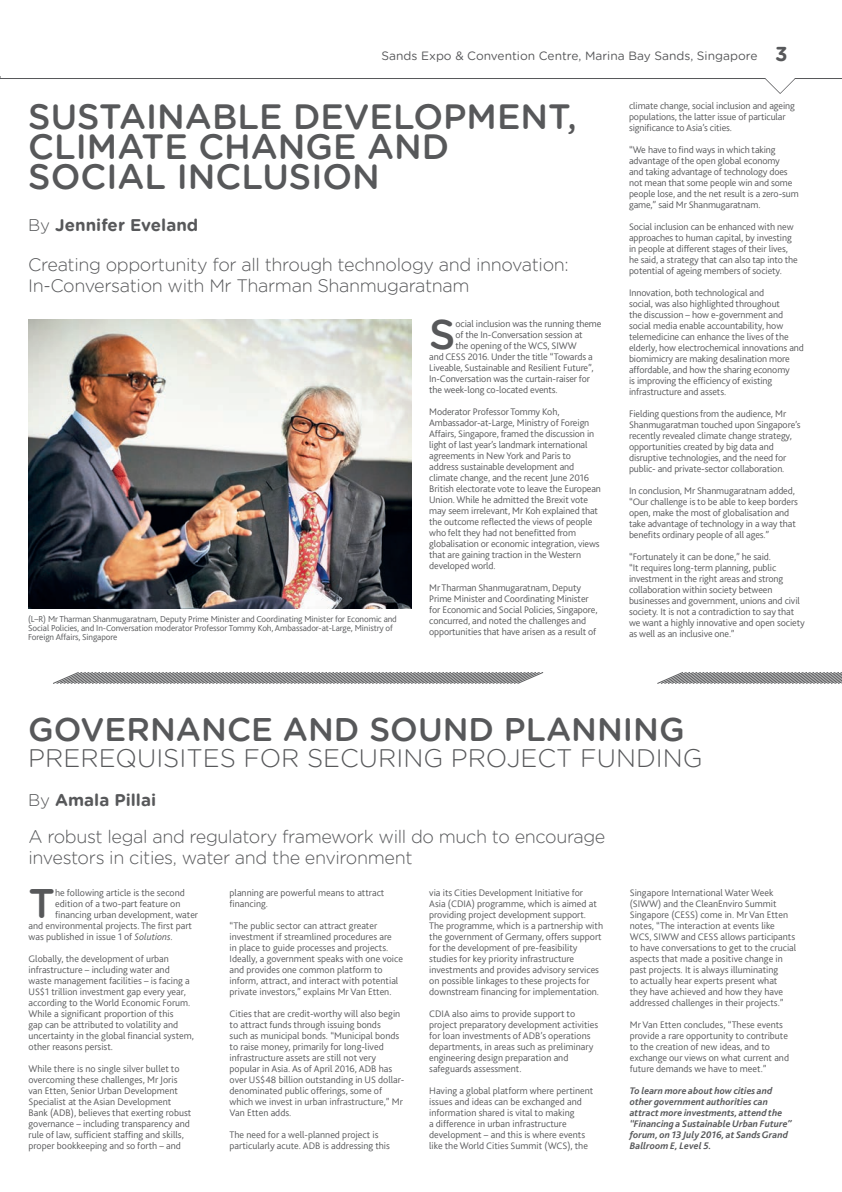
<style>
.page{position:relative;width:842px;height:1192px;background:#fff}
.page>*{position:absolute;margin:0;border:0;box-sizing:border-box;transform-origin:0 0}
.t1{font:500 41.2px "Gotham Rounded";color:#57585a}
.t2{font:500 35.1px/29.8px "Gotham Rounded";color:#57585a}
.t3{font:500 32.7px "Gotham Rounded";color:#57585a}
.t4{font:300 25.3px "Gotham Rounded";color:#57585a}
.t5{font:300 18px/21px "Gotham Rounded";letter-spacing:-.02em;color:#57585a}
.t6{font:700 16.9px "Gotham Rounded";color:#57585a}
.t7{font:12px "Gotham Rounded";color:#57585a}
.t8{font:300 10px/11px "Bliss 2";letter-spacing:-.005em;color:#57585a}
.t9{font:italic 700 10px/11px "Bliss 2";color:#57585a}
.t10{font:300 9.1px/9.1px "Bliss 2";letter-spacing:-.01em;color:#57585a}
.s1{font-weight:700;font-size:20.1px}
.s2{font-weight:300}
.s3{font-style:italic}
</style>
<div class="page">
<svg style="left:0;top:76px;width:842px;height:18px"></svg>
<svg style="left:53px;top:672px;width:490px;height:12px;background:#98999a"></svg>
<svg style="left:657px;top:672px;width:185px;height:12px;background:#9a9a9b"></svg>
<img style="left:28px;top:319px;width:383px;height:289px">
<p class="t7" style="left:382px;top:47px;width:407px">Sands Expo &amp; Convention Centre, Marina Bay Sands, Singapore <span class="s1">3</span></p>
<h2 class="t2" style="left:28px;top:100px;width:550px">SUSTAINABLE DEVELOPMENT,<br>CLIMATE CHANGE AND<br>SOCIAL INCLUSION</h2>
<h3 class="t6" style="left:28px;top:213px;width:172px"><span class="s2">By</span> Jennifer Eveland</h3>
<h3 class="t5" style="left:28px;top:253px;width:542px">Creating opportunity for all through technology and innovation:<br>In-Conversation with Mr Tharman Shanmugaratnam</h3>
<p class="t10" style="left:28px;top:614px;width:370px">(L–R) Mr Tharman Shanmugaratnam, Deputy Prime Minister and Coordinating Minister for Economic and<br>Social Policies, and In-Conversation moderator Professor Tommy Koh, Ambassador-at-Large, Ministry of<br>Foreign Affairs, Singapore</p>
<h1 class="t1" style="left:429px;top:305px;width:28px">S</h1>
<p class="t8" style="left:456px;top:318px;width:147px">ocial inclusion was the running theme</p>
<p class="t8" style="left:456px;top:329px;width:129px">of the In-Conversation session at</p>
<p class="t8" style="left:456px;top:340px;width:123px">the opening of the WCS, SIWW</p>
<p class="t8" style="left:429px;top:351px;width:165px">and CESS 2016. Under the title “Towards a</p>
<p class="t8" style="left:429px;top:362px;width:166px">Liveable, Sustainable and Resilient Future”,</p>
<p class="t8" style="left:429px;top:373px;width:162px">In-Conversation was the curtain-raiser for</p>
<p class="t8" style="left:429px;top:384px;width:130px">the week-long co-located events.</p>
<p class="t8" style="left:429px;top:406px;width:173px">Moderator Professor Tommy Koh, Ambassador-at-Large, Ministry of Foreign Affairs, Singapore, framed the discussion in light of last year’s landmark international agreements in New York and Paris to address sustainable development and climate change, and the recent June 2016<br>British electorate vote to leave the European Union. While he admitted the Brexit vote may seem irrelevant, Mr Koh explained that the outcome reflected the views of people who felt they had not benefitted from globalisation or economic integration, views that are gaining traction in the Western developed world.</p>
<p class="t8" style="left:429px;top:582px;width:170px">Mr Tharman Shanmugaratnam, Deputy Prime Minister and Coordinating Minister for Economic and Social Policies, Singapore, concurred, and noted the challenges and opportunities that have arisen as a result of</p>
<p class="t8" style="left:629px;top:100px;width:167px">climate change, social inclusion and ageing populations, the latter issue of particular significance to Asia’s cities.</p>
<p class="t8" style="left:629px;top:144px;width:171px">“We have to find ways in which taking advantage of the open global economy<br>and taking advantage of technology does not mean that some people win and some people lose, and the net result is a zero-sum game,” said Mr Shanmugaratnam.</p>
<p class="t8" style="left:629px;top:221px;width:170px">Social inclusion can be enhanced with new approaches to human capital, by investing in people at different stages of their lives, he said, a strategy that can also tap into the potential of ageing members of society.</p>
<p class="t8" style="left:629px;top:287px;width:176px">Innovation, both technological and<br>social, was also highlighted throughout<br>the discussion – how e-government and social media enable accountability, how telemedicine can enhance the lives of the elderly, how electrochemical innovations and biomimicry are making desalination more affordable, and how the sharing economy<br>is improving the efficiency of existing infrastructure and assets.</p>
<p class="t8" style="left:629px;top:408px;width:173px">Fielding questions from the audience, Mr Shanmugaratman touched upon Singapore’s recently revealed climate change strategy, opportunities created by big data and disruptive technologies, and the need for public- and private-sector collaboration.</p>
<p class="t8" style="left:629px;top:485px;width:170px">In conclusion, Mr Shanmugaratnam added, “Our challenge is to be able to keep borders open, make the most of globalisation and take advantage of technology in a way that benefits ordinary people of all ages.”</p>
<p class="t8" style="left:629px;top:551px;width:177px">“Fortunately it can be done,” he said.<br>“It requires long-term planning, public investment in the right areas and strong collaboration within society between businesses and government, unions and civil society. It is not a contradiction to say that we want a highly innovative and open society as well as an inclusive one.”</p>
<h3 class="t3" style="left:28px;top:706px;width:658px">GOVERNANCE AND SOUND PLANNING</h3>
<h3 class="t4" style="left:28px;top:741px;width:676px">PREREQUISITES FOR SECURING PROJECT FUNDING</h3>
<h3 class="t6" style="left:28px;top:787px;width:129px"><span class="s2">By</span> Amala Pillai</h3>
<h3 class="t5" style="left:29px;top:825px;width:578px">A robust legal and regulatory framework will do much to encourage investors in cities, water and the environment</h3>
<h1 class="t1" style="left:29px;top:873px;width:28px">T</h1>
<p class="t8" style="left:55px;top:887px;width:131px">he following article is the second</p>
<p class="t8" style="left:55px;top:898px;width:127px">edition of a two-part feature on</p>
<p class="t8" style="left:55px;top:909px;width:144px">financing urban development, water</p>
<p class="t8" style="left:29px;top:920px;width:165px">and environmental projects. The first part</p>
<p class="t8" style="left:29px;top:931px;width:146px">was published in issue 1 of <span class="s3">Solutions</span>.</p>
<p class="t8" style="left:29px;top:953px;width:167px">Globally, the development of urban infrastructure – including water and waste management facilities – is facing a US$1 trillion investment gap every year, according to the World Economic Forum.<br>While a significant proportion of this<br>gap can be attributed to volatility and uncertainty in the global financial system, other reasons persist.</p>
<p class="t8" style="left:29px;top:1063px;width:164px">While there is no single silver bullet to overcoming these challenges, Mr Joris van Etten, Senior Urban Development Specialist at the Asian Development Bank (ADB), believes that exerting robust governance – including transparency and rule of law, sufficient staffing and skills, proper bookkeeping and so forth – and</p>
<p class="t8" style="left:230px;top:887px;width:156px">planning are powerful means to attract financing.</p>
<p class="t8" style="left:230px;top:920px;width:175px">“The public sector can attract greater investment if streamlined procedures are<br>in place to guide processes and projects.<br>Ideally, a government speaks with one voice and provides one common platform to inform, attract, and interact with potential private investors,” explains Mr Van Etten.</p>
<p class="t8" style="left:230px;top:1008px;width:176px">Cities that are credit-worthy will also begin to attract funds through issuing bonds<br>such as municipal bonds. “Municipal bonds to raise money, primarily for long-lived infrastructure assets are still not very popular in Asia. As of April 2016, ADB has over US$48 billion outstanding in US dollar&shy;denominated public offerings, some of which we invest in urban infrastructure,” Mr Van Etten adds.</p>
<p class="t8" style="left:230px;top:1129px;width:162px">The need for a well-planned project is particularly acute. ADB is addressing this</p>
<p class="t8" style="left:429px;top:887px;width:175px">via its Cities Development Initiative for<br>Asia (CDIA) programme, which is aimed at providing project development support.<br>The programme, which is a partnership with the government of Germany, offers support for the development of pre-feasibility studies for key priority infrastructure investments and provides advisory services on possible linkages to these projects for downstream financing for implementation.</p>
<p class="t8" style="left:429px;top:1008px;width:171px">CDIA also aims to provide support to project preparatory development activities for loan investments of ADB’s operations departments, in areas such as preliminary engineering design preparation and safeguards assessment.</p>
<p class="t8" style="left:429px;top:1085px;width:166px">Having a global platform where pertinent issues and ideas can be exchanged and information shared is vital to making<br>a difference in urban infrastructure development – and this is where events like the World Cities Summit (WCS), the</p>
<p class="t8" style="left:630px;top:887px;width:168px">Singapore International Water Week (SIWW) and the CleanEnviro Summit Singapore (CESS) come in. Mr Van Etten notes, “The interaction at events like WCS, SIWW and CESS allows participants to have conversations to get to the crucial aspects that made a positive change in past projects. It is always illuminating<br>to actually hear experts present what they have achieved and how they have addressed challenges in their projects.”</p>
<p class="t8" style="left:630px;top:1019px;width:161px">Mr Van Etten concludes, “These events provide a rare opportunity to contribute to the creation of new ideas, and to exchange our views on what current and future demands we have to meet.”</p>
<p class="t9" style="left:630px;top:1085px;width:163px">To learn more about how cities and other government authorities can attract more investments, attend the “Financing a Sustainable Urban Future” forum, on 13 July 2016, at Sands Grand Ballroom E, Level 5.</p>
</div>
